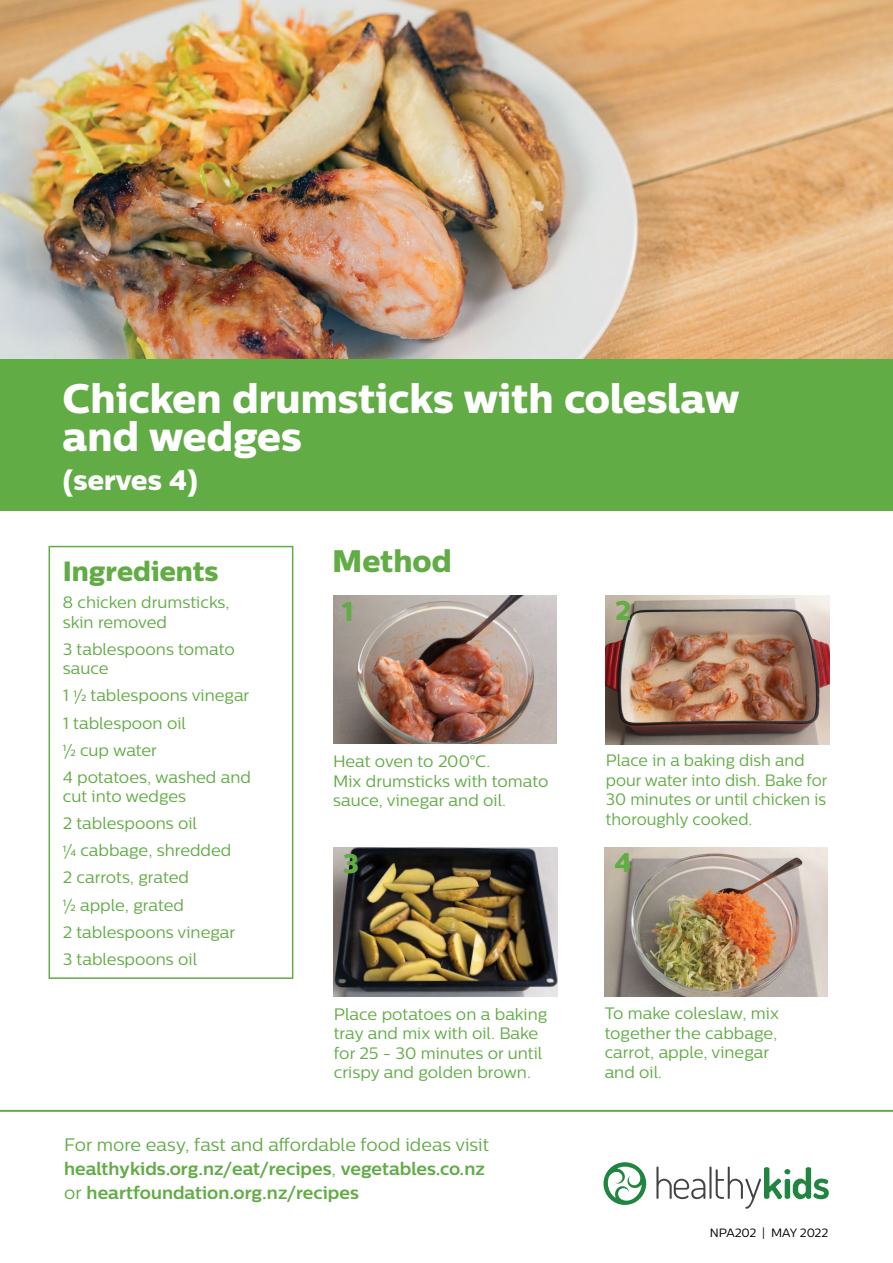
<style>
.page{position:relative;width:893px;height:1263px;background:#fff}
.page>*{position:absolute;margin:0;border:0;box-sizing:border-box;transform-origin:0 0}
.t1{font:40.95px/38.7px "Centrale Sans X Bold";color:#fff}
.t2{font:31.05px "Centrale Sans X Bold";color:#62ac46}
.t3{font:28.05px "Centrale Sans X Bold";color:#fff}
.t4{font:27.75px "Centrale Sans X Bold";color:#62ac46}
.t5{font:27px "Centrale Sans X Bold";color:#62ac46}
.t6{font:700 18px/24px "Centrale Sans";color:#62ac46}
.t7{font:16.5px/19.5px "Centrale Sans";color:#62ac46}
.t8{font:12px "Centrale Sans";letter-spacing:-.005em;color:#000}
.s1{font-weight:500;font-size:9px}
.s2{font-weight:400}
</style>
<div class="page">
<svg style="left:656px;top:1166px;width:49px;height:33px"></svg>
<hr style="left:709px;top:1166px;width:2px;height:33px;background:#424343">
<svg style="left:716px;top:1166px;width:113px;height:43px"></svg>
<svg style="left:603px;top:1162px;width:43px;height:43px"></svg>
<img style="left:0;top:0;width:893px;height:359px">
<div style="left:0;top:359px;width:893px;height:152px;background:#62ac46"></div>
<div style="left:49px;top:546px;width:244px;height:433px;border:2px solid #62ac46"></div>
<hr style="left:0;top:1110px;width:893px;height:2px;background:#62ac46">
<img style="left:605px;top:848px;width:223px;height:148px">
<img style="left:334px;top:848px;width:223px;height:148px">
<img style="left:606px;top:596px;width:223px;height:148px">
<img style="left:333px;top:595px;width:223px;height:149px">
<h1 class="t1" style="left:62px;top:378px;width:679px">Chicken drumsticks with coleslaw and wedges</h1>
<h3 class="t3" style="left:62px;top:463px;width:137px">(serves 4)</h3>
<h3 class="t4" style="left:63px;top:554px;width:157px">Ingredients</h3>
<p class="t7" style="left:63px;top:592px;width:168px">8 chicken drumsticks, skin removed</p>
<p class="t7" style="left:63px;top:639px;width:173px">3 tablespoons tomato sauce</p>
<p class="t7" style="left:63px;top:682px;width:190px;line-height:27.2px">1 <sup>1</sup>/<span class="s1">2</span> tablespoons vinegar<br>1 tablespoon oil<br><sup>1</sup>/<span class="s1">2</span> cup water<br>4 potatoes, washed and</p>
<p class="t7" style="left:63px;top:783px;width:174px;line-height:27px">cut into wedges<br>2 tablespoons oil<br><sup>1</sup>/<span class="s1">4</span> cabbage, shredded<br>2 carrots, grated<br><sup>1</sup>/<span class="s1">2</span> apple, grated<br>2 tablespoons vinegar<br>3 tablespoons oil</p>
<h2 class="t2" style="left:332px;top:542px;width:121px">Method</h2>
<h3 class="t5" style="left:342px;top:594px;width:13px">1</h3>
<h3 class="t5" style="left:615px;top:594px;width:18px">2</h3>
<p class="t7" style="left:333px;top:752px;width:217px">Heat oven to 200°C.<br>Mix drumsticks with tomato sauce, vinegar and oil.</p>
<p class="t7" style="left:606px;top:750px;width:223px">Place in a baking dish and pour water into dish. Bake for<br>30 minutes or until chicken is thoroughly cooked.</p>
<h3 class="t5" style="left:343px;top:846px;width:18px">3</h3>
<h3 class="t5" style="left:614px;top:845px;width:19px">4</h3>
<p class="t7" style="left:334px;top:1004px;width:215px">Place potatoes on a baking tray and mix with oil. Bake for 25 - 30 minutes or until crispy and golden brown.</p>
<p class="t7" style="left:605px;top:1003px;width:176px">To make coleslaw, mix together the cabbage, carrot, apple, vinegar and oil.</p>
<p class="t6" style="left:64px;top:1132px;width:426px"><span class="s2">For more easy, fast and affordable food ideas visit </span>healthykids.org.nz/eat/recipes<span class="s2">,</span> vegetables.co.nz <span class="s2">or</span> heartfoundation.org.nz/recipes</p>
<p class="t8" style="left:710px;top:1225px;width:120px">NPA202 | MAY 2022</p>
</div>
